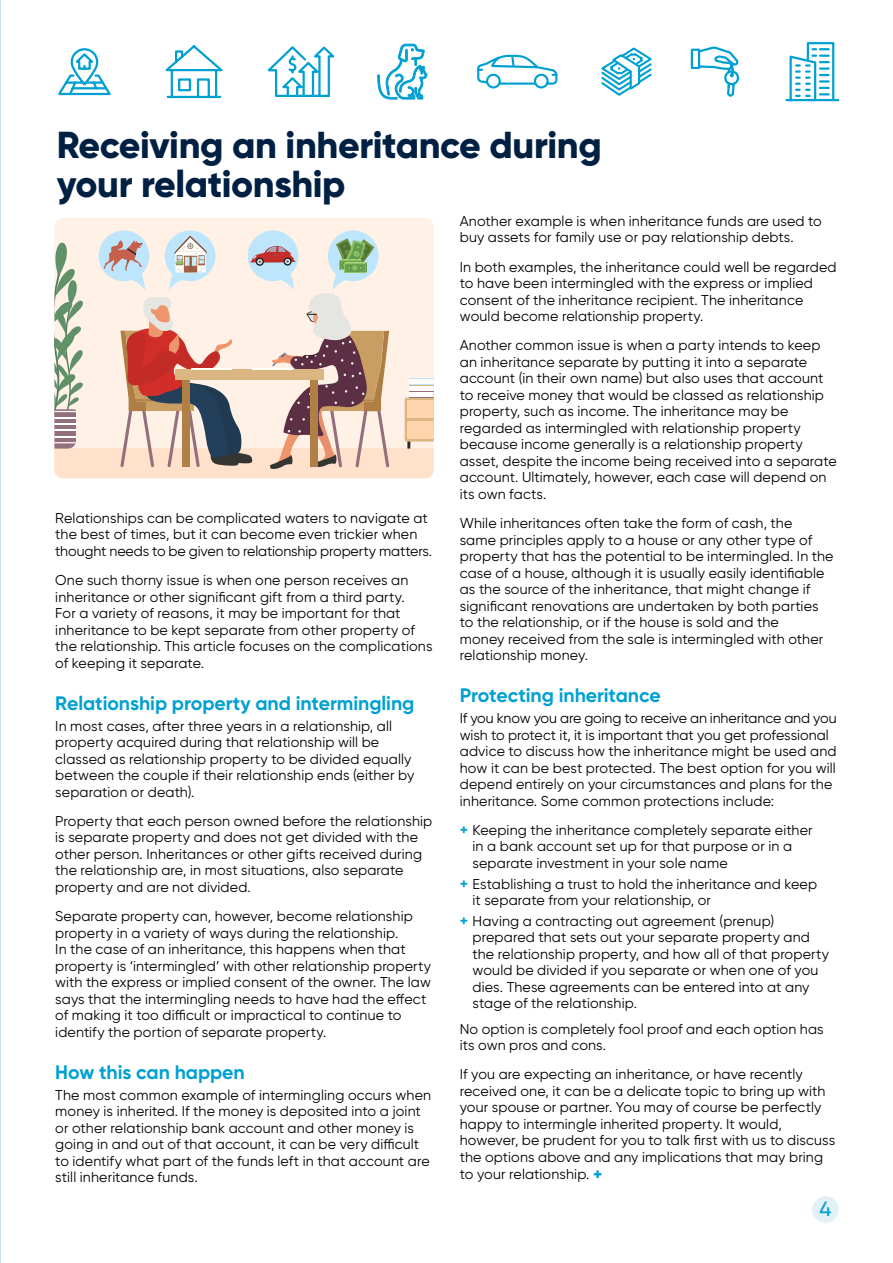
<style>
.page{position:relative;width:893px;height:1263px;background:#fff}
.page>*{position:absolute;margin:0;border:0;box-sizing:border-box;transform-origin:0 0}
.t1{font:800 37.5px/39px "Gilroy";letter-spacing:-.01em;color:#002043}
.t2{font:500 20.7px "Gilroy";color:#00a0d2}
.t3{font:700 19.5px "Gilroy";letter-spacing:-.005em;color:#00a0d2}
.t4{font:14.25px/16.5px "Gilroy";letter-spacing:.01em;color:#000}
.s1{font-weight:700;font-size:15px;color:#00a0d2}
.s2{font-weight:800;font-size:16.5px;color:#00a0d2}
</style>
<div class="page">
<hr style="left:0;top:0;width:1px;height:1263px;background:#c8e4f2">
<div style="left:812px;top:1196px;width:27px;height:27px;background:#e2f0f7;border-radius:50%"></div>
<div style="left:54px;top:218px;width:380px;height:231px;background:#fff1e6"></div>
<div style="left:54px;top:449px;width:380px;height:29px;background:#ffe1cc"></div>
<svg style="left:54px;top:242px;width:29px;height:207px;background:#bdc2b0"></svg>
<div style="left:165px;top:230px;width:50px;height:51px;background:#bde5fc;border-radius:50%"></div>
<div style="left:248px;top:230px;width:50px;height:51px;background:#bde5fc;border-radius:50%"></div>
<div style="left:328px;top:230px;width:51px;height:51px;background:#bde5fc;border-radius:50%"></div>
<div style="left:99px;top:230px;width:50px;height:51px;background:#bde5fc;border-radius:50%"></div>
<svg style="left:104px;top:236px;width:285px;height:233px;background:#d6c0b6"></svg>
<hr style="left:252px;top:368px;width:40px;height:1px;background:#fff">
<hr style="left:191px;top:368px;width:40px;height:1px;background:#fff">
<svg style="left:405px;top:398px;width:29px;height:51px"></svg>
<svg style="left:409px;top:379px;width:25px;height:6px"></svg>
<hr style="left:409px;top:380px;width:25px;height:4px;background:#fffdfc">
<svg style="left:409px;top:385px;width:25px;height:6px"></svg>
<hr style="left:409px;top:386px;width:25px;height:4px;background:#fffdfc">
<div style="left:409px;top:391px;width:25px;height:7px;background:#946f7c"></div>
<div style="left:409px;top:392px;width:25px;height:5px;background:#fffdfc"></div>
<svg style="left:58px;top:48px;width:53px;height:48px"></svg>
<svg style="left:165px;top:45px;width:58px;height:54px"></svg>
<svg style="left:690px;top:47px;width:50px;height:50px"></svg>
<svg style="left:267px;top:46px;width:68px;height:51px"></svg>
<svg style="left:785px;top:42px;width:55px;height:60px"></svg>
<svg style="left:377px;top:43px;width:50px;height:57px"></svg>
<svg style="left:477px;top:54px;width:81px;height:35px"></svg>
<svg style="left:601px;top:47px;width:51px;height:49px"></svg>
<h1 class="t1" style="left:57px;top:125px;width:546px">Receiving an inheritance during your relationship</h1>
<p class="t4" style="left:55px;top:509px;width:378px">Relationships can be complicated waters to navigate at the best of times, but it can become even trickier when thought needs to be given to relationship property matters.</p>
<p class="t4" style="left:55px;top:572px;width:379px">One such thorny issue is when one person receives an inheritance or other significant gift from a third party.<br>For a variety of reasons, it may be important for that inheritance to be kept separate from other property of the relationship. This article focuses on the complications of keeping it separate.</p>
<h3 class="t3" style="left:55px;top:691px;width:361px">Relationship property and intermingling</h3>
<p class="t4" style="left:55px;top:717px;width:360px">In most cases, after three years in a relationship, all property acquired during that relationship will be classed as relationship property to be divided equally between the couple if their relationship ends (either by separation or death).</p>
<p class="t4" style="left:55px;top:812px;width:379px">Property that each person owned before the relationship is separate property and does not get divided with the other person. Inheritances or other gifts received during the relationship are, in most situations, also separate property and are not divided.</p>
<p class="t4" style="left:55px;top:908px;width:377px">Separate property can, however, become relationship property in a variety of ways during the relationship.<br>In the case of an inheritance, this happens when that property is ‘intermingled’ with other relationship property with the express or implied consent of the owner. The law says that the intermingling needs to have had the effect of making it too difficult or impractical to continue to identify the portion of separate property.</p>
<h3 class="t3" style="left:55px;top:1060px;width:191px">How this can happen</h3>
<p class="t4" style="left:55px;top:1086px;width:377px">The most common example of intermingling occurs when money is inherited. If the money is deposited into a joint or other relationship bank account and other money is going in and out of that account, it can be very difficult to identify what part of the funds left in that account are still inheritance funds.</p>
<p class="t4" style="left:460px;top:212px;width:364px">Another example is when inheritance funds are used to buy assets for family use or pay relationship debts.</p>
<p class="t4" style="left:460px;top:258px;width:378px">In both examples, the inheritance could well be regarded to have been intermingled with the express or implied consent of the inheritance recipient. The inheritance would become relationship property.</p>
<p class="t4" style="left:460px;top:337px;width:379px">Another common issue is when a party intends to keep an inheritance separate by putting it into a separate account (in their own name) but also uses that account to receive money that would be classed as relationship property, such as income. The inheritance may be regarded as intermingled with relationship property because income generally is a relationship property asset, despite the income being received into a separate account. Ultimately, however, each case will depend on its own facts.</p>
<p class="t4" style="left:460px;top:515px;width:375px">While inheritances often take the form of cash, the<br>same principles apply to a house or any other type of property that has the potential to be intermingled. In the case of a house, although it is usually easily identifiable as the source of the inheritance, that might change if significant renovations are undertaken by both parties to the relationship, or if the house is sold and the<br>money received from the sale is intermingled with other relationship money.</p>
<h3 class="t3" style="left:460px;top:683px;width:203px">Protecting inheritance</h3>
<p class="t4" style="left:460px;top:710px;width:378px">If you know you are going to receive an inheritance and you wish to protect it, it is important that you get professional advice to discuss how the inheritance might be used and how it can be best protected. The best option for you will depend entirely on your circumstances and plans for the inheritance. Some common protections include:</p>
<p class="t4" style="left:472px;top:821px;width:342px;text-indent:-13px"><span class="s1">+</span> Keeping the inheritance completely separate either in a bank account set up for that purpose or in a separate investment in your sole name</p>
<p class="t4" style="left:472px;top:875px;width:346px;text-indent:-13px"><span class="s1">+</span> Establishing a trust to hold the inheritance and keep it separate from your relationship, or</p>
<p class="t4" style="left:472px;top:912px;width:358px;text-indent:-13px"><span class="s1">+</span> Having a contracting out agreement (prenup) prepared that sets out your separate property and the relationship property, and how all of that property would be divided if you separate or when one of you dies. These agreements can be entered into at any stage of the relationship.</p>
<p class="t4" style="left:460px;top:1020px;width:365px">No option is completely fool proof and each option has its own pros and cons.</p>
<p class="t4" style="left:460px;top:1066px;width:377px">If you are expecting an inheritance, or have recently received one, it can be a delicate topic to bring up with your spouse or partner. You may of course be perfectly happy to intermingle inherited property. It would, however, be prudent for you to talk first with us to discuss the options above and any implications that may bring to your relationship. <span class="s2">+</span></p>
<h2 class="t2" style="left:819px;top:1196px;width:13px">4</h2>
</div>
